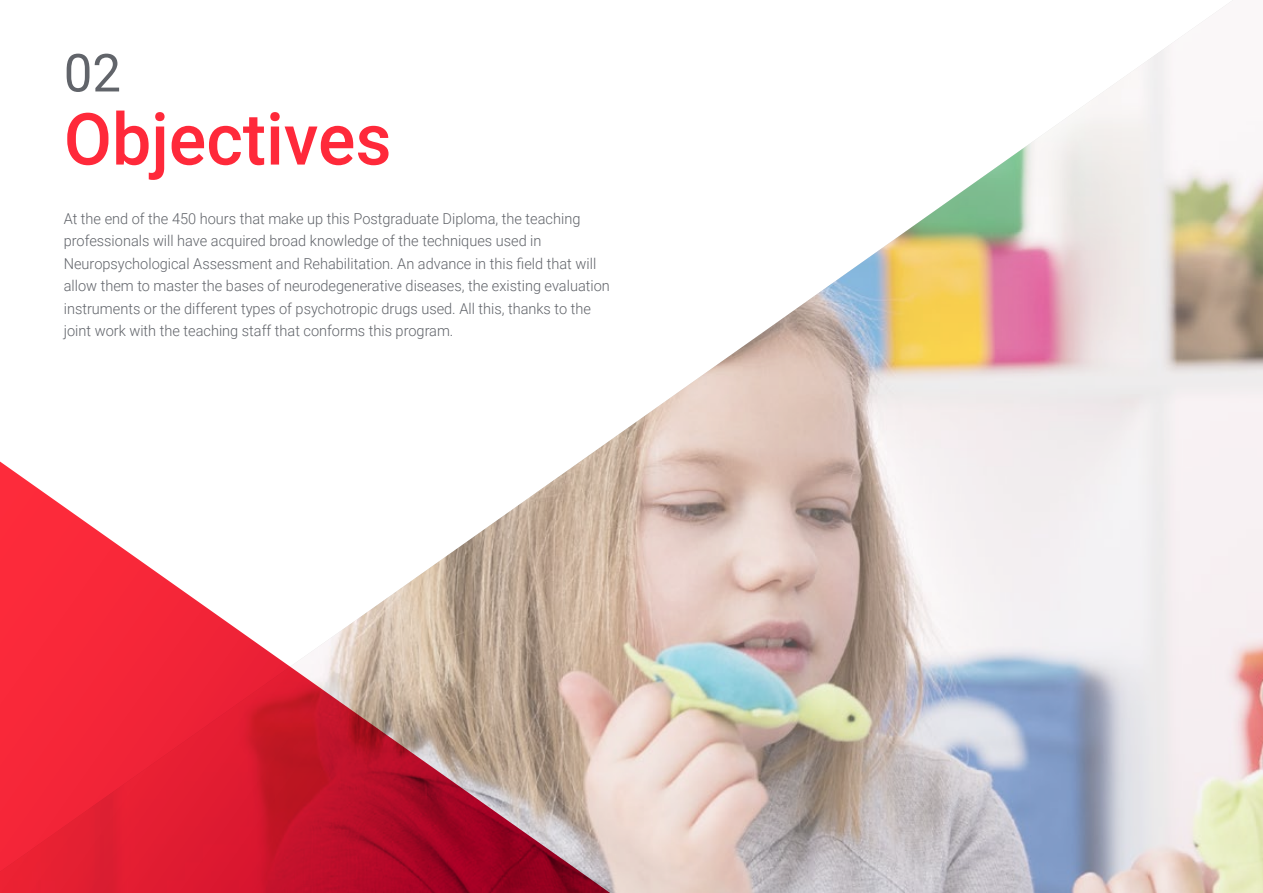
<style>
.page{position:relative;width:1263px;height:893px;background:#fff}
.page>*{position:absolute;margin:0;border:0;box-sizing:border-box;transform-origin:0 0}
.t1{font:500 72px "Roboto";color:#ff293a}
.t2{font:52.5px "Roboto";color:#61646a}
.t3{font:300 15px/22.5px "Roboto";color:#61646a}
</style>
<div class="page">
<img style="left:602px;top:0;width:661px;height:893px">
<svg style="left:0;top:446px;width:640px;height:447px"></svg>
<h2 class="t2" style="left:64px;top:36px;width:59px">02</h2>
<h1 class="t1" style="left:64px;top:89px;width:329px">Objectives</h1>
<p class="t3" style="left:64px;top:207px;width:548px">At the end of the 450 hours that make up this Postgraduate Diploma, the teaching professionals will have acquired broad knowledge of the techniques used in Neuropsychological Assessment and Rehabilitation. An advance in this field that will allow them to master the bases of neurodegenerative diseases, the existing evaluation instruments or the different types of psychotropic drugs used. All this, thanks to the joint work with the teaching staff that conforms this program.</p>
</div>
